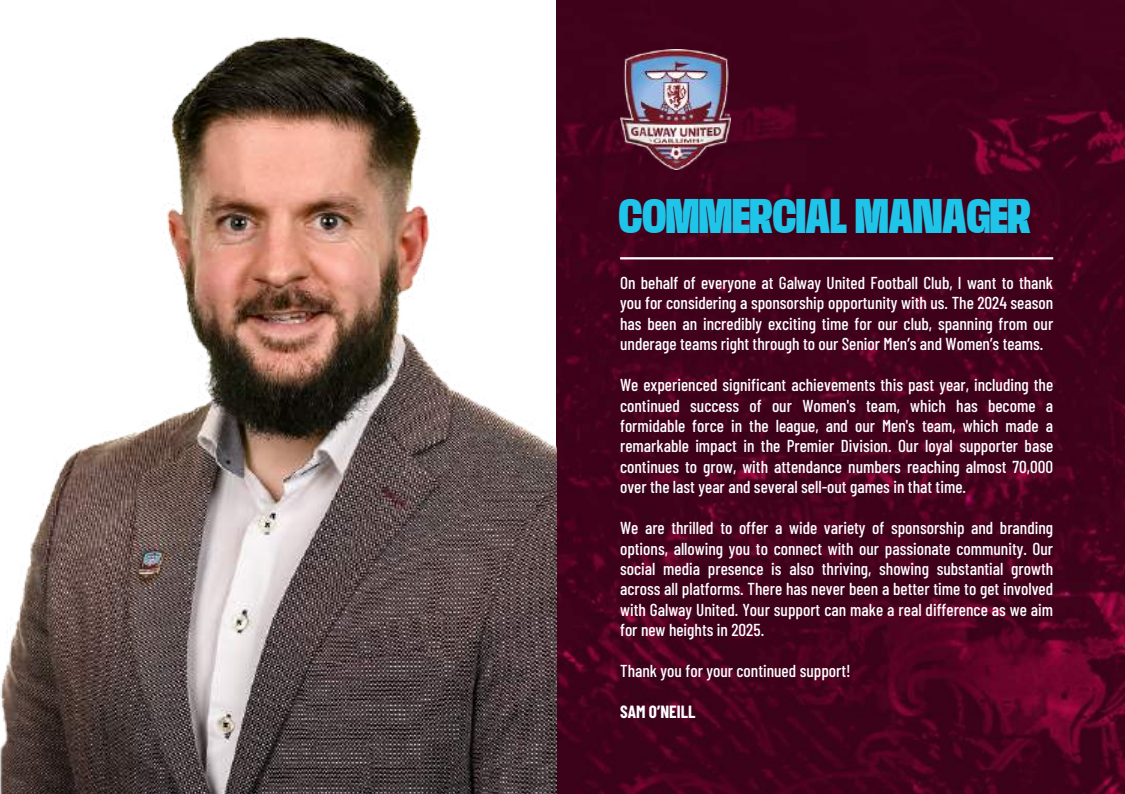
<style>
.page{position:relative;width:1125px;height:794px;background:#fff}
.page>*{position:absolute;margin:0;border:0;box-sizing:border-box;transform-origin:0 0}
.t1{font:900 condensed 43.5px "Base Neue Trial";color:#1ec5e9}
.t2{font:500 17.25px/20.4px "Barlow Condensed";color:#fff;text-align:justify}
.t3{font:700 17.25px "Barlow Condensed";color:#fff}
</style>
<div class="page">
<img style="left:0;top:0;width:1125px;height:793px">
<img style="left:620px;top:49px;width:110px;height:121px">
<hr style="left:620px;top:257px;width:433px;height:2px;background:#fff">
<h1 class="t1" style="left:619px;top:192px;width:413px">COMMERCIAL MANAGER</h1>
<p class="t2" style="left:620px;top:272px;width:435px">On behalf of everyone at Galway United Football Club, I want to thank you for considering a sponsorship opportunity with us. The 2024 season has been an incredibly exciting time for our club, spanning from our underage teams right through to our Senior Men’s and Women’s teams.</p>
<p class="t2" style="left:620px;top:374px;width:435px">We experienced significant achievements this past year, including the continued success of our Women's team, which has become a formidable force in the league, and our Men's team, which made a remarkable impact in the Premier Division. Our loyal supporter base continues to grow, with attendance numbers reaching almost 70,000 over the last year and several sell-out games in that time.</p>
<p class="t2" style="left:620px;top:516px;width:435px">We are thrilled to offer a wide variety of sponsorship and branding options, allowing you to connect with our passionate community. Our social media presence is also thriving, showing substantial growth across all platforms. There has never been a better time to get involved with Galway United. Your support can make a real difference as we aim for new heights in 2025.</p>
<p class="t2" style="left:620px;top:659px;width:232px">Thank you for your continued support!</p>
<p class="t3" style="left:620px;top:700px;width:77px">SAM O’NEILL</p>
</div>
